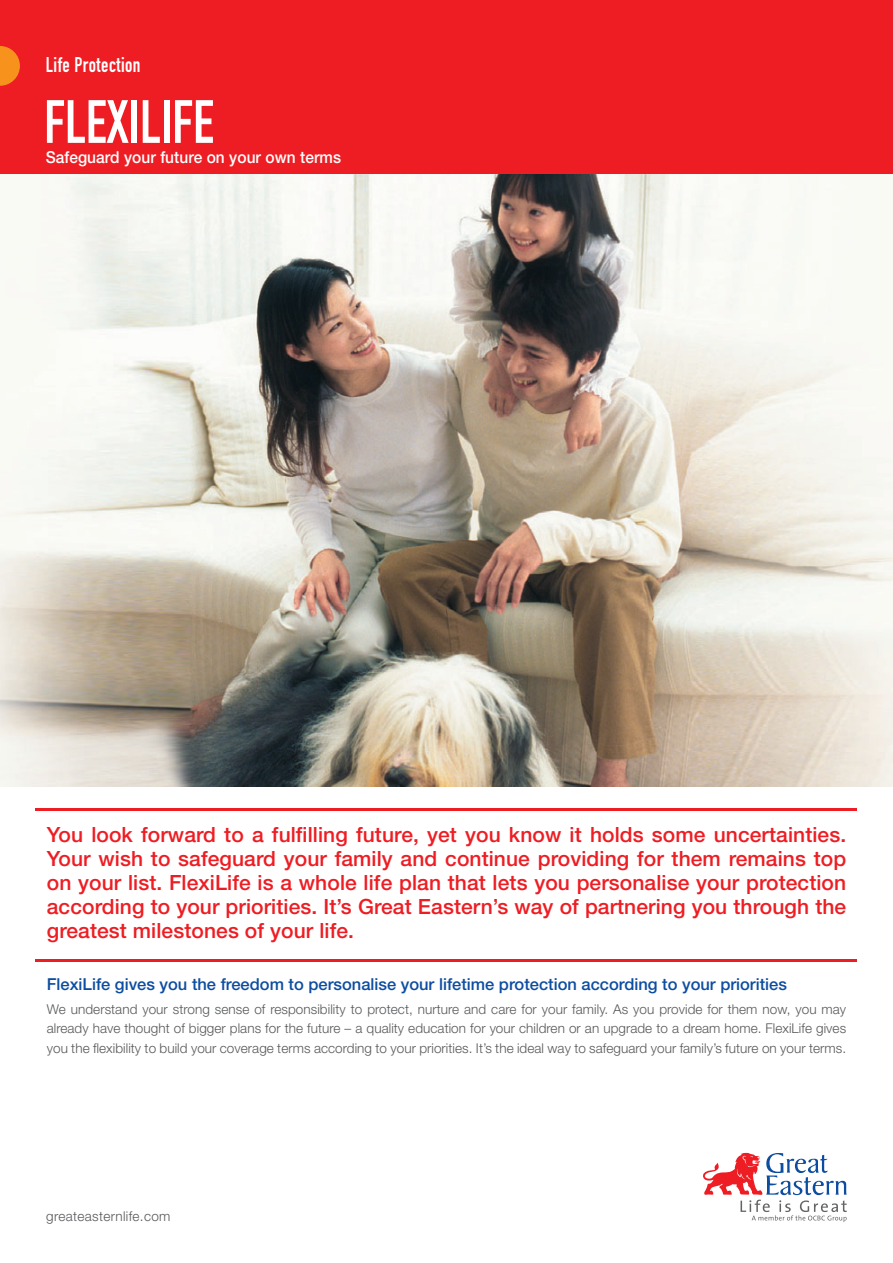
<style>
.page{position:relative;width:893px;height:1263px;background:#fff}
.page>*{position:absolute;margin:0;border:0;box-sizing:border-box;transform-origin:0 0}
.t1{font:60px "DIN Engschrift Std";color:#fff;scale:.94 1}
.t2{font:500 21px/24px "Helvetica Neue LT Std";letter-spacing:.005em;color:#ee1d23;text-align:justify}
.t3{font:21px "DIN Engschrift Std";letter-spacing:.025em;color:#fff;scale:.94 1}
.t4{font:500 16.5px "Helvetica Neue LT Std";color:#0d4da1}
.t5{font:500 16.5px "Helvetica Neue LT Std";letter-spacing:.005em;color:#fff;scale:.94 1}
.t6{font:300 13.5px/19.5px "Helvetica Neue LT Std";letter-spacing:.005em;color:#57585a;text-align:justify}
.t7{font:300 13.5px "Helvetica Neue LT Std";letter-spacing:.025em;color:#57585a}
</style>
<div class="page">
<img style="left:0;top:174px;width:893px;height:613px">
<div style="left:0;top:0;width:893px;height:174px;background:#ee1d23"></div>
<svg style="left:0;top:46px;width:20px;height:40px"></svg>
<svg style="left:703px;top:1153px;width:144px;height:69px"></svg>
<hr style="left:36px;top:808px;width:821px;height:3px;background:#ee1d23">
<hr style="left:36px;top:959px;width:821px;height:3px;background:#ee1d23">
<h2 class="t3" style="left:46px;top:57px;width:102px">Life Protection</h2>
<h1 class="t1" style="left:44px;top:100px;width:182px">FLEXILIFE</h1>
<p class="t5" style="left:46px;top:151px;width:316px">Safeguard your future on your own terms</p>
<p class="t2" style="left:47px;top:825px;width:801px">You look forward to a fulfilling future, yet you know it holds some uncertainties.<br>Your wish to safeguard your family and continue providing for them remains top on your list. FlexiLife is a whole life plan that lets you personalise your protection according to your priorities. It’s Great Eastern’s way of partnering you through the greatest milestones of your life.</p>
<p class="t4" style="left:47px;top:978px;width:742px">FlexiLife gives you the freedom to personalise your lifetime protection according to your priorities</p>
<p class="t6" style="left:47px;top:1000px;width:801px">We understand your strong sense of responsibility to protect, nurture and care for your family. As you provide for them now, you may already have thought of bigger plans for the future – a quality education for your children or an upgrade to a dream home. FlexiLife gives you the flexibility to build your coverage terms according to your priorities. It’s the ideal way to safeguard your family’s future on your terms.</p>
<p class="t7" style="left:46px;top:1211px;width:126px">greateasternlife.com</p>
</div>
